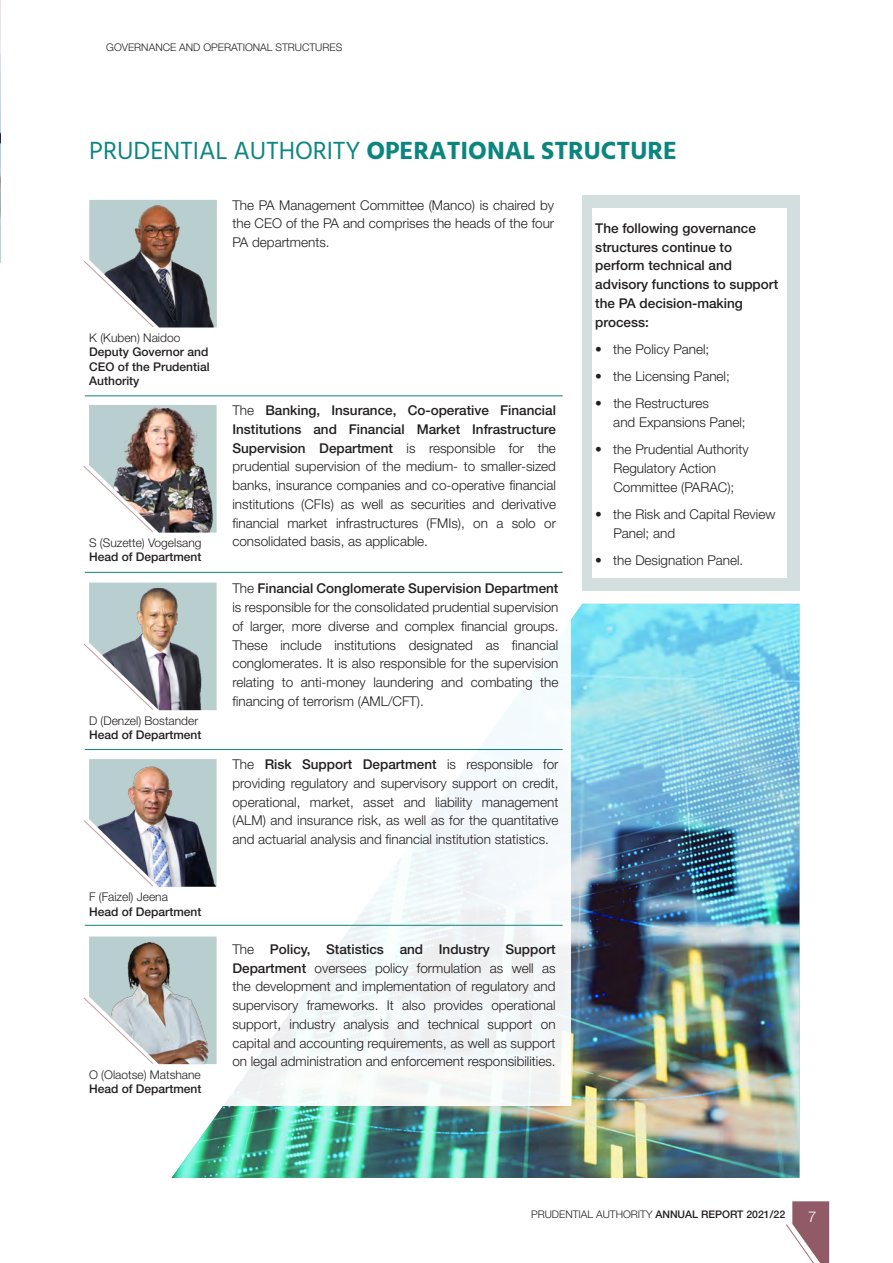
<style>
.page{position:relative;width:893px;height:1263px;background:#fff}
.page>*{position:absolute;margin:0;border:0;box-sizing:border-box;transform-origin:0 0}
.HEADING_1{font:700 25.5px "Hind Siliguri";color:#0d857f}
.t1{font:300 15px "Helvetica Neue LT Pro";color:#fff}
.BODY_TEXT{font:300 13.5px/18.8px "Helvetica Neue LT Pro";color:#231f20;text-align:justify}
.BODY_TEXT-2{font:500 13.5px/18.8px "Helvetica Neue LT Pro";color:#231f20}
.BODY_TEXT-3{font:300 12px/14.4px "Helvetica Neue LT Pro";color:#231f20}
.BODY_TEXT-4{font:500 12px/14.4px "Helvetica Neue LT Pro";color:#231f20}
.t2{font:300 10.5px "Helvetica Neue LT Pro";color:#231f20}
.s1{font-weight:400}
.s2{font-weight:300}
.s3{font-weight:500}
</style>
<div class="page">
<svg style="left:786px;top:1201px;width:43px;height:62px"></svg>
<svg style="left:0;top:0;width:1px;height:263px"></svg>
<img style="left:171px;top:604px;width:628px;height:574px">
<div style="left:164px;top:193px;width:407px;height:913px;background:#fff"></div>
<div style="left:583px;top:196px;width:217px;height:395px;background:#cedcdb"></div>
<div style="left:592px;top:208px;width:195px;height:370px;background:#fff"></div>
<hr style="left:85px;top:572px;width:478px;height:1px;background:#0d857f">
<hr style="left:85px;top:395px;width:478px;height:1px;background:#0d857f">
<hr style="left:85px;top:749px;width:478px;height:1px;background:#0d857f">
<hr style="left:85px;top:925px;width:478px;height:1px;background:#0d857f">
<svg style="left:84px;top:200px;width:133px;height:128px"></svg>
<img style="left:83px;top:405px;width:134px;height:128px">
<svg style="left:83px;top:583px;width:134px;height:128px"></svg>
<img style="left:83px;top:759px;width:134px;height:128px">
<svg style="left:83px;top:936px;width:134px;height:129px"></svg>
<p class="t2" style="left:106px;top:40px;width:238px">GOVERNANCE AND OPERATIONAL STRUCTURES</p>
<p class="HEADING_1" style="left:89px;top:131px;width:589px"><span class="s1">PRUDENTIAL AUTHORITY</span> OPERATIONAL STRUCTURE</p>
<p class="BODY_TEXT" style="left:232px;top:195px;width:323px">The PA Management Committee (Manco) is chaired by the CEO of the PA and comprises the heads of the four PA departments.</p>
<p class="BODY_TEXT-4" style="left:89px;top:330px;width:121px"><span class="s2">K (Kuben) Naidoo<br></span>Deputy Governor and</p>
<p class="BODY_TEXT-4" style="left:89px;top:359px;width:122px">CEO of the Prudential<br>Authority</p>
<p class="BODY_TEXT-3" style="left:89px;top:535px;width:114px">S (Suzette) Vogelsang<br><span class="s3">Head of Department</span></p>
<p class="BODY_TEXT-3" style="left:89px;top:713px;width:114px">D (Denzel) Bostander<br><span class="s3">Head of Department</span></p>
<p class="BODY_TEXT-3" style="left:89px;top:889px;width:80px">F (Faizel) Jeena</p>
<p class="BODY_TEXT-4" style="left:89px;top:904px;width:114px">Head of Department</p>
<p class="BODY_TEXT-3" style="left:89px;top:1067px;width:113px">O (Olaotse) Matshane</p>
<p class="BODY_TEXT-4" style="left:89px;top:1081px;width:114px">Head of Department</p>
<p class="BODY_TEXT" style="left:232px;top:401px;width:325px">The <span class="s3">Banking, Insurance, Co-operative Financial Institutions and Financial Market Infrastructure Supervision Department</span> is responsible for the prudential supervision of the medium- to smaller-sized banks, insurance companies and co-operative financial institutions (CFIs) as well as securities and derivative financial market infrastructures (FMIs), on a solo or consolidated basis, as applicable.</p>
<p class="BODY_TEXT" style="left:232px;top:579px;width:328px">The <span class="s3">Financial Conglomerate Supervision Department </span>is responsible for the consolidated prudential supervision of larger, more diverse and complex financial groups.<br>These include institutions designated as financial conglomerates. It is also responsible for the supervision relating to anti-money laundering and combating the financing of terrorism (AML/CFT).</p>
<p class="BODY_TEXT" style="left:232px;top:755px;width:327px">The <span class="s3">Risk Support Department</span> is responsible for providing regulatory and supervisory support on credit, operational, market, asset and liability management (ALM) and insurance risk, as well as for the quantitative and actuarial analysis and financial institution statistics.</p>
<p class="BODY_TEXT" style="left:232px;top:939px;width:325px">The <span class="s3">Policy, Statistics and Industry Support Department</span> oversees policy formulation as well as the development and implementation of regulatory and supervisory frameworks. It also provides operational support, industry analysis and technical support on capital and accounting requirements, as well as support on legal administration and enforcement responsibilities.</p>
<p class="BODY_TEXT-2" style="left:595px;top:219px;width:184px">The following governance structures continue to perform technical and advisory functions to support the PA decision-making process:</p>
<p class="BODY_TEXT" style="left:595px;top:339px;width:116px">• the Policy Panel;</p>
<p class="BODY_TEXT" style="left:595px;top:367px;width:136px">• the Licensing Panel;</p>
<p class="BODY_TEXT" style="left:613px;top:394px;width:134px;text-indent:-18px">• the Restructures<br>and Expansions Panel;</p>
<p class="BODY_TEXT" style="left:613px;top:440px;width:137px;text-align:left;text-indent:-18px">• the Prudential Authority<br>Regulatory Action<br>Committee (PARAC);</p>
<p class="BODY_TEXT" style="left:613px;top:505px;width:164px;text-indent:-18px">• the Risk and Capital Review<br>Panel; and</p>
<p class="BODY_TEXT" style="left:595px;top:551px;width:150px">• the Designation Panel.</p>
<p class="t2" style="left:531px;top:1208px;width:256px">PRUDENTIAL AUTHORITY <span class="s3">ANNUAL REPORT 2021/22</span></p>
<p class="t1" style="left:808px;top:1207px;width:10px">7</p>
</div>
